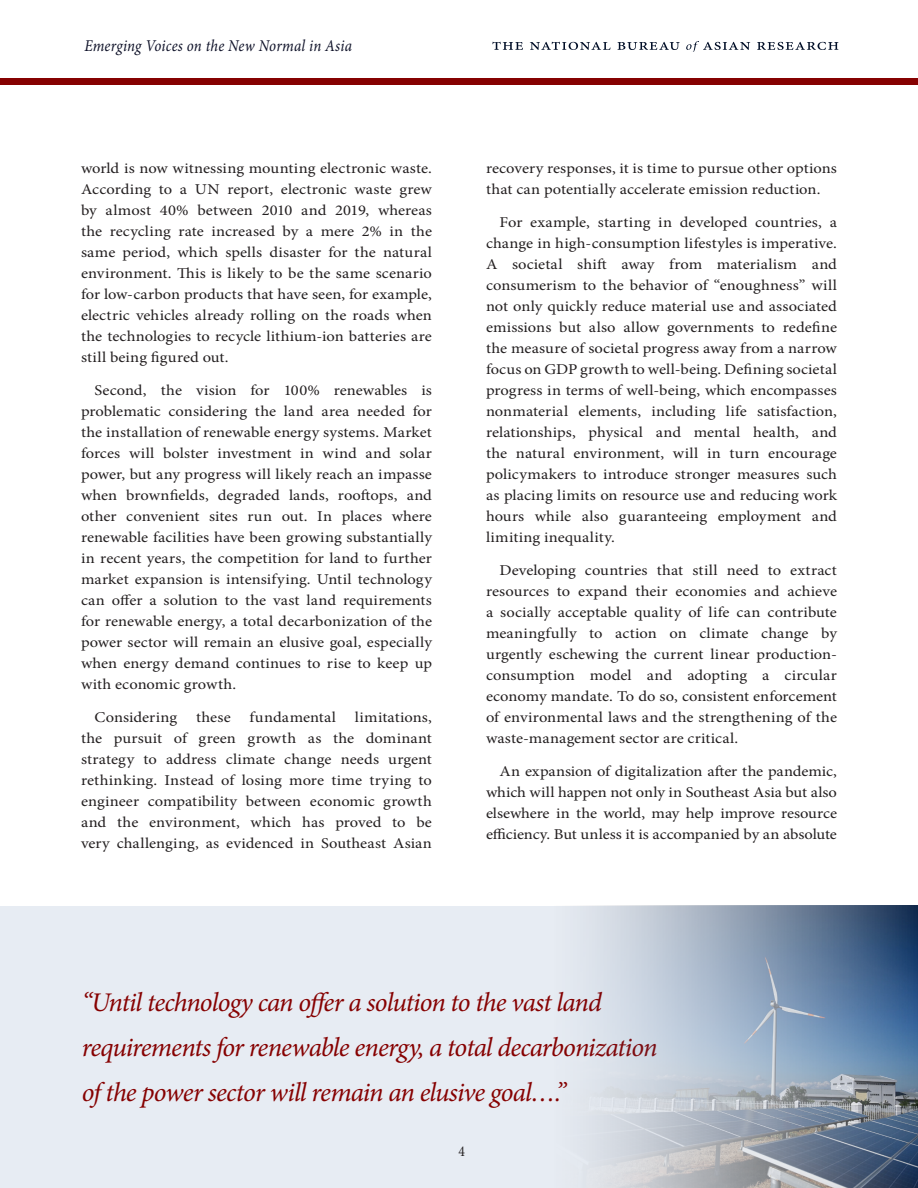
<style>
.page{position:relative;width:918px;height:1188px;background:#fff}
.page>*{position:absolute;margin:0;border:0;box-sizing:border-box;transform-origin:0 0}
.t1{font:italic 27px/45px "Minion Pro";letter-spacing:-.035em;color:#860101}
.t2{font:italic 16.5px "Minion Pro";letter-spacing:.01em;color:#0e1128;scale:.9 1}
.t3{font:15px/21px "Minion Pro";color:#231f20;text-align:justify;scale:1.1 1}
.t4{font:15px "Minion Pro";color:#231f20;scale:.9 1}
</style>
<div class="page">
<div style="left:0;top:78px;width:918px;height:7px;background:#860101"></div>
<svg style="left:492px;top:42px;width:31px;height:8px"></svg>
<svg style="left:530px;top:42px;width:81px;height:8px"></svg>
<svg style="left:617px;top:42px;width:63px;height:8px"></svg>
<svg style="left:686px;top:41px;width:64px;height:10px"></svg>
<svg style="left:757px;top:42px;width:81px;height:8px"></svg>
<div style="left:0;top:906px;width:918px;height:281px;background:#e7ecf3"></div>
<img style="left:554px;top:905px;width:364px;height:283px">
<p class="t2" style="left:84px;top:35px;width:299px">Emerging Voices on the New Normal in Asia</p>
<p class="t3" style="left:81px;top:157px;width:321px">world is now witnessing mounting electronic waste.<br>According to a UN report, electronic waste grew by almost 40% between 2010 and 2019, whereas the recycling rate increased by a mere 2% in the same period, which spells disaster for the natural environment. This is likely to be the same scenario for low-carbon products that have seen, for example, electric vehicles already rolling on the roads when the technologies to recycle lithium-ion batteries are still being figured out.</p>
<p class="t3" style="left:81px;top:380px;width:321px;text-indent:14px">Second, the vision for 100% renewables is problematic considering the land area needed for the installation of renewable energy systems. Market forces will bolster investment in wind and solar power, but any progress will likely reach an impasse when brownfields, degraded lands, rooftops, and other convenient sites run out. In places where renewable facilities have been growing substantially in recent years, the competition for land to further market expansion is intensifying. Until technology can offer a solution to the vast land requirements for renewable energy, a total decarbonization of the power sector will remain an elusive goal, especially when energy demand continues to rise to keep up with economic growth.</p>
<p class="t3" style="left:94px;top:707px;width:77px">Considering</p>
<p class="t3" style="left:196px;top:707px;width:33px">these</p>
<p class="t3" style="left:250px;top:707px;width:80px">fundamental</p>
<p class="t3" style="left:81px;top:707px;width:321px;text-indent:274px">limitations, the pursuit of green growth as the dominant strategy to address climate change needs urgent rethinking. Instead of losing more time trying to engineer compatibility between economic growth and the environment, which has proved to be very challenging, as evidenced in Southeast Asian</p>
<p class="t3" style="left:486px;top:158px;width:321px">recovery responses, it is time to pursue other options that can potentially accelerate emission reduction.</p>
<p class="t3" style="left:486px;top:212px;width:321px;text-indent:14px">For example, starting in developed countries, a change in high-consumption lifestyles is imperative.<br>A societal shift away from materialism and consumerism to the behavior of “enoughness” will not only quickly reduce material use and associated emissions but also allow governments to redefine the measure of societal progress away from a narrow focus on GDP growth to well-being. Defining societal progress in terms of well-being, which encompasses nonmaterial elements, including life satisfaction, relationships, physical and mental health, and the natural environment, will in turn encourage policymakers to introduce stronger measures such as placing limits on resource use and reducing work hours while also guaranteeing employment and limiting inequality.</p>
<p class="t3" style="left:486px;top:560px;width:321px;text-indent:14px">Developing countries that still need to extract resources to expand their economies and achieve a socially acceptable quality of life can contribute meaningfully to action on climate change by urgently eschewing the current linear production&shy;consumption model and adopting a circular economy mandate. To do so, consistent enforcement of environmental laws and the strengthening of the waste-management sector are critical.</p>
<p class="t3" style="left:486px;top:761px;width:321px;text-indent:14px">An expansion of digitalization after the pandemic, which will happen not only in Southeast Asia but also elsewhere in the world, may help improve resource efficiency. But unless it is accompanied by an absolute</p>
<h1 class="t1" style="left:82px;top:980px;width:577px">“Until technology can offer a solution to the vast land requirements for renewable energy, a total decarbonization of the power sector will remain an elusive goal….”</h1>
<p class="t4" style="left:459px;top:1141px;width:9px">4</p>
</div>
